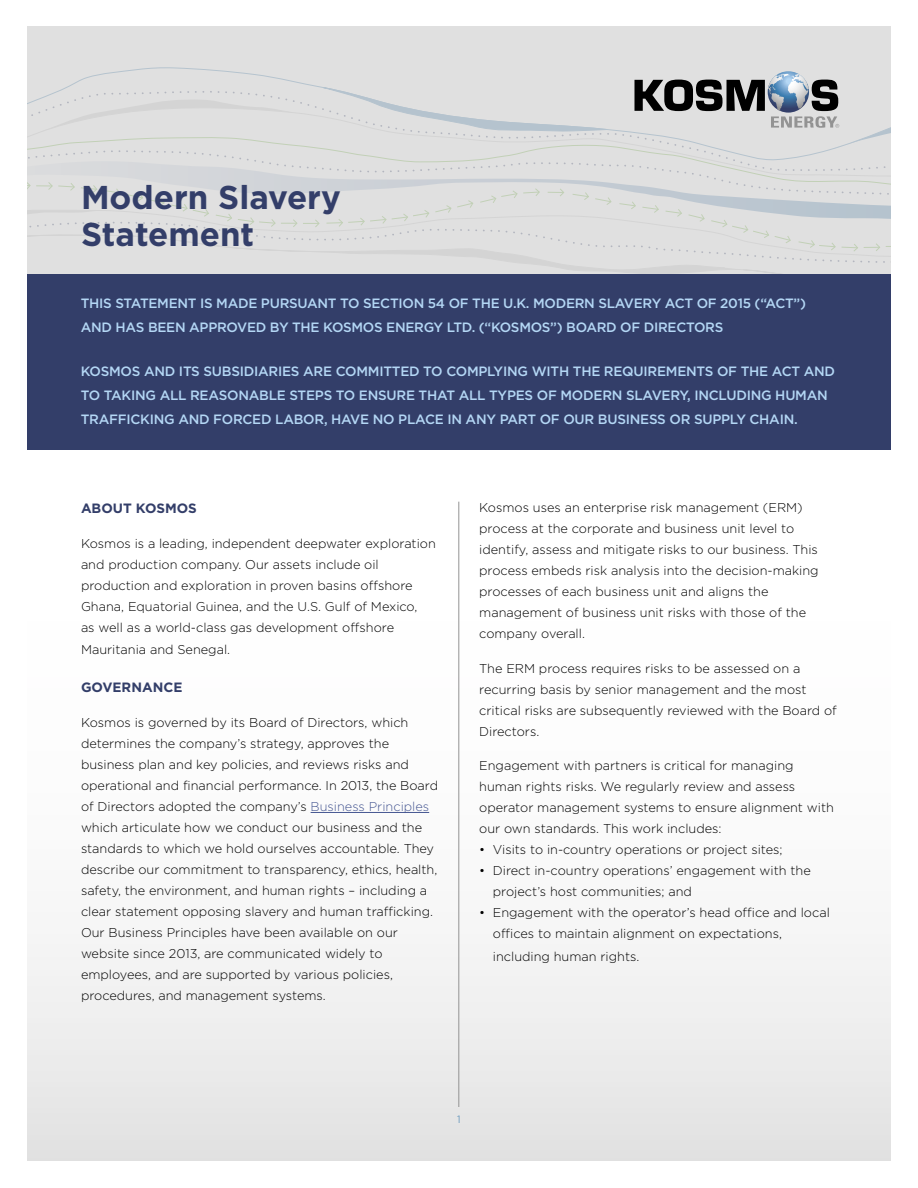
<style>
.page{position:relative;width:918px;height:1188px;background:#fff}
.page>*{position:absolute;margin:0;border:0;box-sizing:border-box;transform-origin:0 0}
.t1{font:700 33px/37.5px "Gotham HTF";color:#333e69}
.t2{font:500 13.5px/24px "Gotham HTF";letter-spacing:-.02em;color:#b4d7f5}
.t3{font:700 13.5px "Gotham HTF";color:#333e69}
.t4{font:300 12.75px/21px "Gotham HTF";color:#000}
.t5{font:300 10.5px "Gotham HTF";color:#3b7cae}
.s1{color:#465792}
</style>
<div class="page">
<div style="left:27px;top:273px;width:864px;height:177px;background:#333e69"></div>
<div style="left:27px;top:486px;width:864px;height:675px;background:linear-gradient(to bottom,#fff,#e9e9e9)"></div>
<hr style="left:311px;top:812px;width:118px;height:1px;background:#465792">
<hr style="left:458px;top:502px;width:1px;height:605px;background:#939393">
<div style="left:27px;top:26px;width:864px;height:247px;background:#e0e0e0"></div>
<svg style="left:161px;top:172px;width:700px;height:9px"></svg>
<svg style="left:161px;top:161px;width:725px;height:11px"></svg>
<svg style="left:27px;top:67px;width:803px;height:94px"></svg>
<svg style="left:27px;top:181px;width:864px;height:92px"></svg>
<svg style="left:322px;top:88px;width:286px;height:45px"></svg>
<svg style="left:635px;top:71px;width:256px;height:79px"></svg>
<h1 class="t1" style="left:81px;top:177px;width:261px">Modern Slavery<br>Statement</h1>
<p class="t2" style="left:81px;top:291px;width:727px">THIS STATEMENT IS MADE PURSUANT TO SECTION 54 OF THE U.K. MODERN SLAVERY ACT OF 2015 (“ACT”)<br>AND HAS BEEN APPROVED BY THE KOSMOS ENERGY LTD. (“KOSMOS”) BOARD OF DIRECTORS</p>
<p class="t2" style="left:81px;top:359px;width:756px">KOSMOS AND ITS SUBSIDIARIES ARE COMMITTED TO COMPLYING WITH THE REQUIREMENTS OF THE ACT AND<br>TO TAKING ALL REASONABLE STEPS TO ENSURE THAT ALL TYPES OF MODERN SLAVERY, INCLUDING HUMAN<br>TRAFFICKING AND FORCED LABOR, HAVE NO PLACE IN ANY PART OF OUR BUSINESS OR SUPPLY CHAIN.</p>
<p class="t3" style="left:81px;top:500px;width:117px">ABOUT KOSMOS</p>
<p class="t4" style="left:81px;top:532px;width:356px">Kosmos is a leading, independent deepwater exploration and production company. Our assets include oil production and exploration in proven basins offshore Ghana, Equatorial Guinea, and the U.S. Gulf of Mexico,<br>as well as a world-class gas development offshore</p>
<p class="t4" style="left:81px;top:639px;width:151px">Mauritania and Senegal.</p>
<p class="t3" style="left:81px;top:680px;width:103px">GOVERNANCE</p>
<p class="t4" style="left:81px;top:712px;width:359px">Kosmos is governed by its Board of Directors, which determines the company’s strategy, approves the business plan and key policies, and reviews risks and operational and financial performance. In 2013, the Board of Directors adopted the company’s <span class="s1">Business Principles </span>which articulate how we conduct our business and the standards to which we hold ourselves accountable. They describe our commitment to transparency, ethics, health, safety, the environment, and human rights – including a clear statement opposing slavery and human trafficking.<br>Our Business Principles have been available on our website since 2013, are communicated widely to employees, and are supported by various policies, procedures, and management systems.</p>
<p class="t4" style="left:479px;top:497px;width:341px">Kosmos uses an enterprise risk management (ERM) process at the corporate and business unit level to identify, assess and mitigate risks to our business. This process embeds risk analysis into the decision-making processes of each business unit and aligns the management of business unit risks with those of the company overall.</p>
<p class="t4" style="left:479px;top:658px;width:359px">The ERM process requires risks to be assessed on a recurring basis by senior management and the most critical risks are subsequently reviewed with the Board of Directors.</p>
<p class="t4" style="left:479px;top:755px;width:356px">Engagement with partners is critical for managing human rights risks. We regularly review and assess operator management systems to ensure alignment with our own standards. This work includes:</p>
<p class="t4" style="left:479px;top:839px;width:305px">• Visits to in-country operations or project sites;</p>
<p class="t4" style="left:493px;top:860px;width:319px;text-indent:-14px">• Direct in-country operations’ engagement with the project’s host communities; and</p>
<p class="t4" style="left:493px;top:902px;width:338px;text-indent:-14px">• Engagement with the operator’s head office and local offices to maintain alignment on expectations,</p>
<p class="t4" style="left:493px;top:946px;width:148px">including human rights.</p>
<p class="t5" style="left:457px;top:1113px;width:5px">1</p>
</div>
